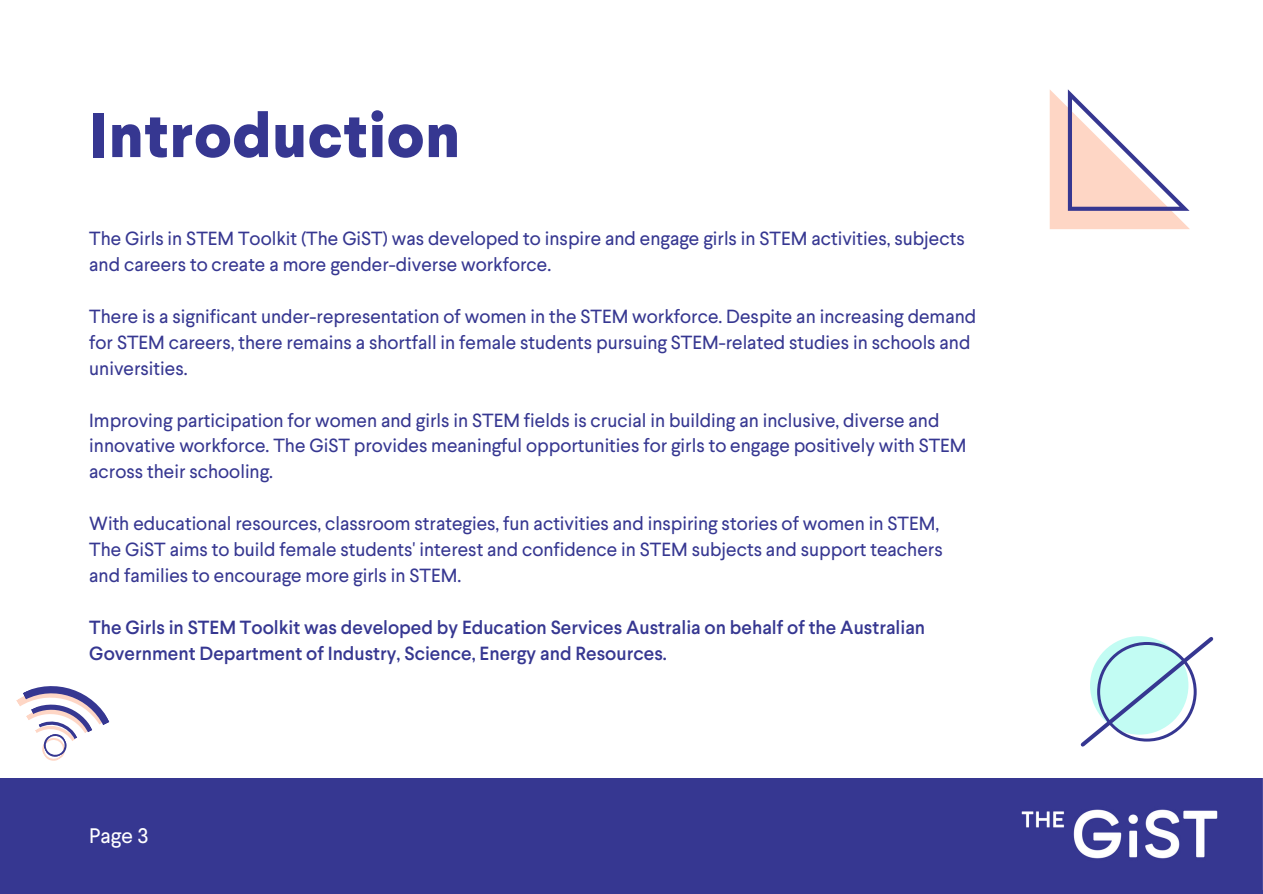
<style>
.page{position:relative;width:1263px;height:894px;background:#fff}
.page>*{position:absolute;margin:0;border:0;box-sizing:border-box;transform-origin:0 0}
.t1{font:800 62.85px "Larsseit";color:#363791}
.t2{font:21px "Larsseit";color:#fff}
.t3{font:19.05px/25.8px "Larsseit";color:#363791}
.t4{font:500 19.05px/25.8px "Larsseit";color:#363791}
</style>
<div class="page">
<div style="left:0;top:778px;width:1263px;height:115px;background:#363791"></div>
<img style="left:1021px;top:809px;width:197px;height:50px">
<svg style="left:16px;top:686px;width:94px;height:75px"></svg>
<svg style="left:1050px;top:89px;width:140px;height:140px"></svg>
<svg style="left:1080px;top:636px;width:134px;height:111px"></svg>
<p class="t1" style="left:89px;top:109px;width:373px">Introduction</p>
<p class="t3" style="left:89px;top:227px;width:877px">The Girls in STEM Toolkit (The GiST) was developed to inspire and engage girls in STEM activities, subjects and careers to create a more gender-diverse workforce.</p>
<p class="t3" style="left:89px;top:305px;width:888px">There is a significant under-representation of women in the STEM workforce. Despite an increasing demand for STEM careers, there remains a shortfall in female students pursuing STEM-related studies in schools and universities.</p>
<p class="t3" style="left:89px;top:408px;width:879px">Improving participation for women and girls in STEM fields is crucial in building an inclusive, diverse and innovative workforce. The GiST provides meaningful opportunities for girls to engage positively with STEM across their schooling.</p>
<p class="t3" style="left:89px;top:512px;width:851px">With educational resources, classroom strategies, fun activities and inspiring stories of women in STEM,</p>
<p class="t3" style="left:89px;top:538px;width:855px">The GiST aims to build female students' interest and confidence in STEM subjects and support teachers and families to encourage more girls in STEM.</p>
<p class="t4" style="left:89px;top:615px;width:837px">The Girls in STEM Toolkit was developed by Education Services Australia on behalf of the Australian<br>Government Department of Industry, Science, Energy and Resources.</p>
<p class="t2" style="left:89px;top:826px;width:61px">Page 3</p>
</div>
